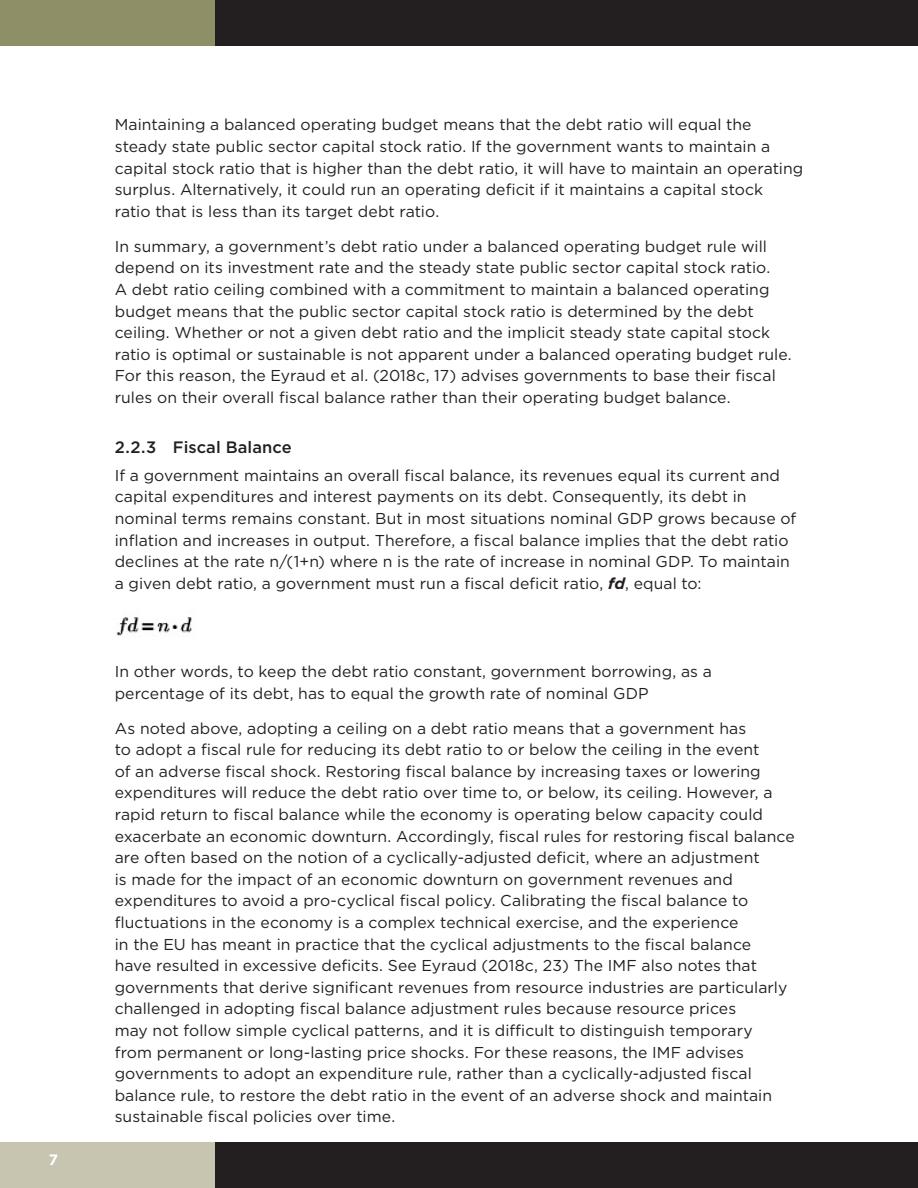
<style>
.page{position:relative;width:918px;height:1188px;background:#fff}
.page>*{position:absolute;margin:0;border:0;box-sizing:border-box;transform-origin:0 0}
.Heading_3{font:500 16.5px "Gotham";letter-spacing:.005em;color:#231f20}
.Body{font:15.75px/21.6px "Gotham";letter-spacing:.005em;color:#231f20}
.t1{font:700 15px "Gotham";color:#fff}
.s1{font-weight:700;font-style:italic}
</style>
<div class="page">
<div style="left:0;top:1143px;width:215px;height:45px;background:#c7c5af"></div>
<div style="left:0;top:0;width:215px;height:45px;background:#8e8f66"></div>
<div style="left:215px;top:1143px;width:703px;height:45px;background:#231f20"></div>
<div style="left:215px;top:0;width:703px;height:45px;background:#231f20"></div>
<img style="left:116px;top:617px;width:76px;height:19px">
<p class="t1" style="left:49px;top:1150px;width:11px">7</p>
<p class="Body" style="left:115px;top:114px;width:690px">Maintaining a balanced operating budget means that the debt ratio will equal the steady state public sector capital stock ratio. If the government wants to maintain a capital stock ratio that is higher than the debt ratio, it will have to maintain an operating surplus. Alternatively, it could run an operating deficit if it maintains a capital stock<br>ratio that is less than its target debt ratio.</p>
<p class="Body" style="left:115px;top:235px;width:679px">In summary, a government’s debt ratio under a balanced operating budget rule will depend on its investment rate and the steady state public sector capital stock ratio.<br>A debt ratio ceiling combined with a commitment to maintain a balanced operating budget means that the public sector capital stock ratio is determined by the debt ceiling. Whether or not a given debt ratio and the implicit steady state capital stock ratio is optimal or sustainable is not apparent under a balanced operating budget rule.<br>For this reason, the Eyraud et al. (2018c, 17) advises governments to base their fiscal rules on their overall fiscal balance rather than their operating budget balance.</p>
<p class="Heading_3" style="left:115px;top:436px;width:179px">2.2.3 Fiscal Balance</p>
<p class="Body" style="left:115px;top:464px;width:683px">If a government maintains an overall fiscal balance, its revenues equal its current and capital expenditures and interest payments on its debt. Consequently, its debt in nominal terms remains constant. But in most situations nominal GDP grows because of inflation and increases in output. Therefore, a fiscal balance implies that the debt ratio declines at the rate n/(1+n) where n is the rate of increase in nominal GDP. To maintain a given debt ratio, a government must run a fiscal deficit ratio, <span class="s1">fd</span>, equal to:</p>
<p class="Body" style="left:115px;top:660px;width:599px">In other words, to keep the debt ratio constant, government borrowing, as a percentage of its debt, has to equal the growth rate of nominal GDP</p>
<p class="Body" style="left:115px;top:717px;width:682px">As noted above, adopting a ceiling on a debt ratio means that a government has<br>to adopt a fiscal rule for reducing its debt ratio to or below the ceiling in the event<br>of an adverse fiscal shock. Restoring fiscal balance by increasing taxes or lowering expenditures will reduce the debt ratio over time to, or below, its ceiling. However, a rapid return to fiscal balance while the economy is operating below capacity could exacerbate an economic downturn. Accordingly, fiscal rules for restoring fiscal balance are often based on the notion of a cyclically-adjusted deficit, where an adjustment<br>is made for the impact of an economic downturn on government revenues and expenditures to avoid a pro-cyclical fiscal policy. Calibrating the fiscal balance to fluctuations in the economy is a complex technical exercise, and the experience<br>in the EU has meant in practice that the cyclical adjustments to the fiscal balance<br>have resulted in excessive deficits. See Eyraud (2018c, 23) The IMF also notes that governments that derive significant revenues from resource industries are particularly challenged in adopting fiscal balance adjustment rules because resource prices<br>may not follow simple cyclical patterns, and it is difficult to distinguish temporary<br>from permanent or long-lasting price shocks. For these reasons, the IMF advises governments to adopt an expenditure rule, rather than a cyclically-adjusted fiscal balance rule, to restore the debt ratio in the event of an adverse shock and maintain sustainable fiscal policies over time.</p>
</div>
